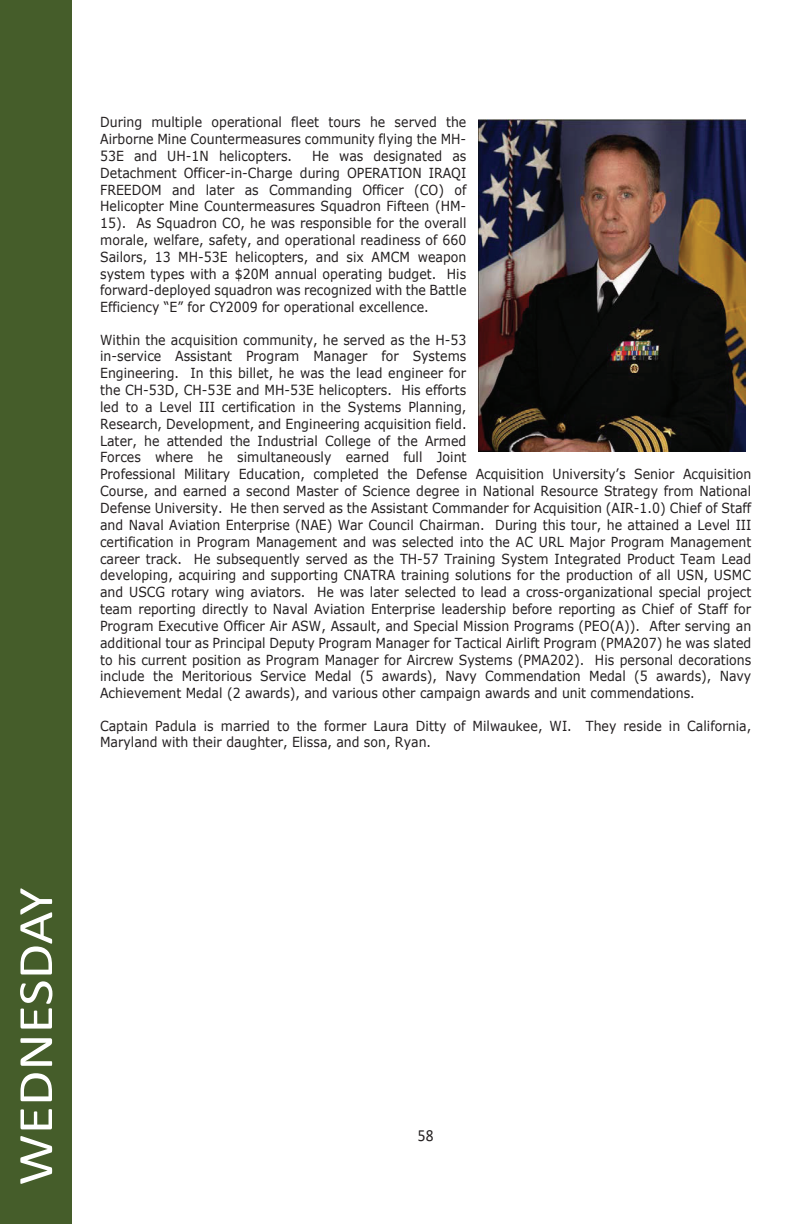
<style>
.page{position:relative;width:792px;height:1224px;background:#fff}
.page>*{position:absolute;margin:0;border:0;box-sizing:border-box;transform-origin:0 0}
.t1{font:49.8px "Calibri";color:#fff;scale:1.16 1}
.t2{font:17px "Calibri";color:#231f20;scale:.9 1}
.t3{font:13.8px/16.8px "Verdana";color:#231f20;text-align:justify;scale:.9 1}
</style>
<div class="page">
<img style="left:479px;top:119px;width:266px;height:333px">
<div style="left:0;top:0;width:72px;height:1224px;background:#455d2a"></div>
<p class="t3" style="left:100px;top:114px;width:408px">During multiple operational fleet tours he served the Airborne Mine Countermeasures community flying the MH-53E and UH-1N helicopters.</p>
<p class="t3" style="left:100px;top:147px;width:409px;text-indent:212px">He was designated as Detachment Officer-in-Charge during OPERATION IRAQI FREEDOM and later as Commanding Officer (CO) of Helicopter Mine Countermeasures Squadron Fifteen (HM-15). As Squadron CO, he was responsible for the overall morale, welfare, safety, and operational readiness of 660<br>Sailors, 13 MH-53E helicopters, and six AMCM weapon system types with a $20M annual operating budget. His forward-deployed squadron was recognized with the Battle Efficiency “E” for CY2009 for operational excellence.</p>
<p class="t3" style="left:100px;top:331px;width:725px;text-align:left">Within the acquisition community, he served as the H-53<br>in-service Assistant Program Manager for Systems<br>Engineering. In this billet, he was the lead engineer for<br>the CH-53D, CH-53E and MH-53E helicopters. His efforts<br>led to a Level III certification in the Systems Planning,<br>Research, Development, and Engineering acquisition field.<br>Later, he attended the Industrial College of the Armed<br>Forces where he simultaneously earned full Joint<br>Professional Military Education, completed the Defense Acquisition University’s Senior Acquisition Course, and earned a second Master of Science degree in National Resource Strategy from National Defense University. He then served as the Assistant Commander for Acquisition (AIR-1.0) Chief of Staff and Naval Aviation Enterprise (NAE) War Council Chairman. During this tour, he attained a Level III certification in Program Management and was selected into the AC URL Major Program Management career track. He subsequently served as the TH-57 Training System Integrated Product Team Lead developing, acquiring and supporting CNATRA training solutions for the production of all USN, USMC and USCG rotary wing aviators. He was later selected to lead a cross-organizational special project team reporting directly to Naval Aviation Enterprise leadership before reporting as Chief of Staff for Program Executive Officer Air ASW, Assault, and Special Mission Programs (PEO(A)). After serving an additional tour as Principal Deputy Program Manager for Tactical Airlift Program (PMA207) he was slated to his current position as Program Manager for Aircrew Systems (PMA202). His personal decorations include the Meritorious Service Medal (5 awards), Navy Commendation Medal (5 awards), Navy Achievement Medal (2 awards), and various other campaign awards and unit commendations.</p>
<p class="t3" style="left:100px;top:717px;width:725px">Captain Padula is married to the former Laura Ditty of Milwaukee, WI. They reside in California,<br>Maryland with their daughter, Elissa, and son, Ryan.</p>
<h1 class="t1" style="left:4px;top:1186px;width:259px;rotate:-90deg">WEDNESDAY</h1>
<p class="t2" style="left:418px;top:1124px;width:19px">58</p>
</div>
